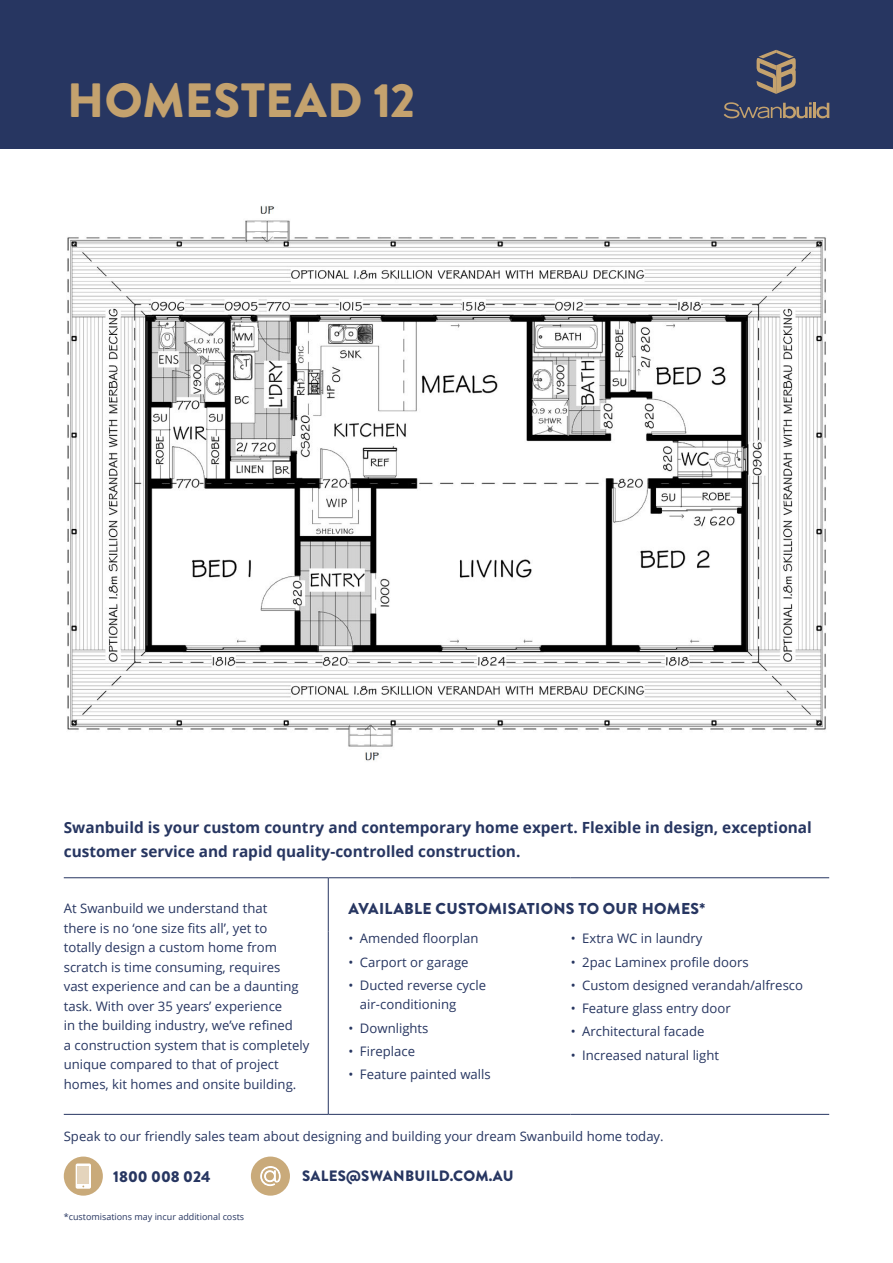
<style>
.page{position:relative;width:893px;height:1263px;background:#fff}
.page>*{position:absolute;margin:0;border:0;box-sizing:border-box;transform-origin:0 0}
.t1{font:900 48px "Brandon Grotesque";letter-spacing:.01em;color:#c4a26e}
.t2{font:900 15.75px "Brandon Grotesque";letter-spacing:.02em;color:#273661}
.t3{font:900 15.75px "Brandon Grotesque";color:#273661}
.t4{font:700 15.3px/24px "Open Sans";color:#273661}
.t5{font:900 15px "Brandon Grotesque";letter-spacing:.02em;color:#273661}
.t6{font:13.2px/19.5px "Open Sans";color:#273661}
.t7{font:9px "Open Sans";color:#273661}
</style>
<div class="page">
<div style="left:0;top:0;width:893px;height:149px;background:#273661"></div>
<svg style="left:724px;top:102px;width:105px;height:16px"></svg>
<svg style="left:756px;top:50px;width:40px;height:44px"></svg>
<hr style="left:64px;top:877px;width:264px;height:1px;background:#273661">
<hr style="left:64px;top:1114px;width:264px;height:1px;background:#273661">
<hr style="left:328px;top:877px;width:243px;height:1px;background:#273661">
<hr style="left:328px;top:878px;width:1px;height:53px;background:#273661">
<hr style="left:571px;top:877px;width:258px;height:1px;background:#273661">
<hr style="left:328px;top:931px;width:1px;height:183px;background:#273661">
<hr style="left:328px;top:1114px;width:243px;height:1px;background:#273661">
<hr style="left:571px;top:1114px;width:258px;height:1px;background:#273661">
<div style="left:64px;top:1156px;width:39px;height:40px;background:#c9aa7a;border-radius:50%"></div>
<div style="left:76px;top:1163px;width:15px;height:26px;background:#fff;border-radius:2px"></div>
<div style="left:77px;top:1166px;width:12px;height:18px;background:#e4d4bc"></div>
<div style="left:251px;top:1156px;width:39px;height:40px;background:#c9aa7a;border-radius:50%"></div>
<svg style="left:260px;top:1166px;width:21px;height:20px"></svg>
<img style="left:67px;top:205px;width:759px;height:556px">
<h1 class="t1" style="left:67px;top:72px;width:349px">HOMESTEAD 12</h1>
<p class="t4" style="left:64px;top:816px;width:750px">Swanbuild is your custom country and contemporary home expert. Flexible in design, exceptional customer service and rapid quality-controlled construction.</p>
<p class="t6" style="left:64px;top:900px;width:247px">At Swanbuild we understand that<br>there is no ‘one size fits all’, yet to<br>totally design a custom home from scratch is time consuming, requires<br>vast experience and can be a daunting task. With over 35 years’ experience<br>in the building industry, we’ve refined<br>a construction system that is completely unique compared to that of project homes, kit homes and onsite building.</p>
<p class="t2" style="left:349px;top:903px;width:358px">AVAILABLE CUSTOMISATIONS TO OUR HOMES*</p>
<p class="t6" style="left:348px;top:928px;width:132px">• Amended floorplan</p>
<p class="t6" style="left:348px;top:952px;width:122px">• Carport or garage</p>
<p class="t6" style="left:360px;top:975px;width:128px;text-indent:-11px">• Ducted reverse cycle air-conditioning</p>
<p class="t6" style="left:348px;top:1018px;width:82px">• Downlights</p>
<p class="t6" style="left:348px;top:1041px;width:68px">• Fireplace</p>
<p class="t6" style="left:348px;top:1064px;width:144px">• Feature painted walls</p>
<p class="t6" style="left:571px;top:928px;width:133px">• Extra WC in laundry</p>
<p class="t6" style="left:571px;top:952px;width:180px">• 2pac Laminex profile doors</p>
<p class="t6" style="left:571px;top:975px;width:234px">• Custom designed verandah/alfresco</p>
<p class="t6" style="left:571px;top:998px;width:162px">• Feature glass entry door</p>
<p class="t6" style="left:571px;top:1021px;width:135px">• Architectural facade</p>
<p class="t6" style="left:571px;top:1045px;width:150px">• Increased natural light</p>
<p class="t6" style="left:64px;top:1128px;width:601px">Speak to our friendly sales team about designing and building your dream Swanbuild home today.</p>
<p class="t3" style="left:113px;top:1170px;width:99px">1800 008 024</p>
<p class="t5" style="left:302px;top:1171px;width:213px">SALES@SWANBUILD.COM.AU</p>
<p class="t7" style="left:64px;top:1213px;width:182px">*customisations may incur additional costs</p>
</div>
